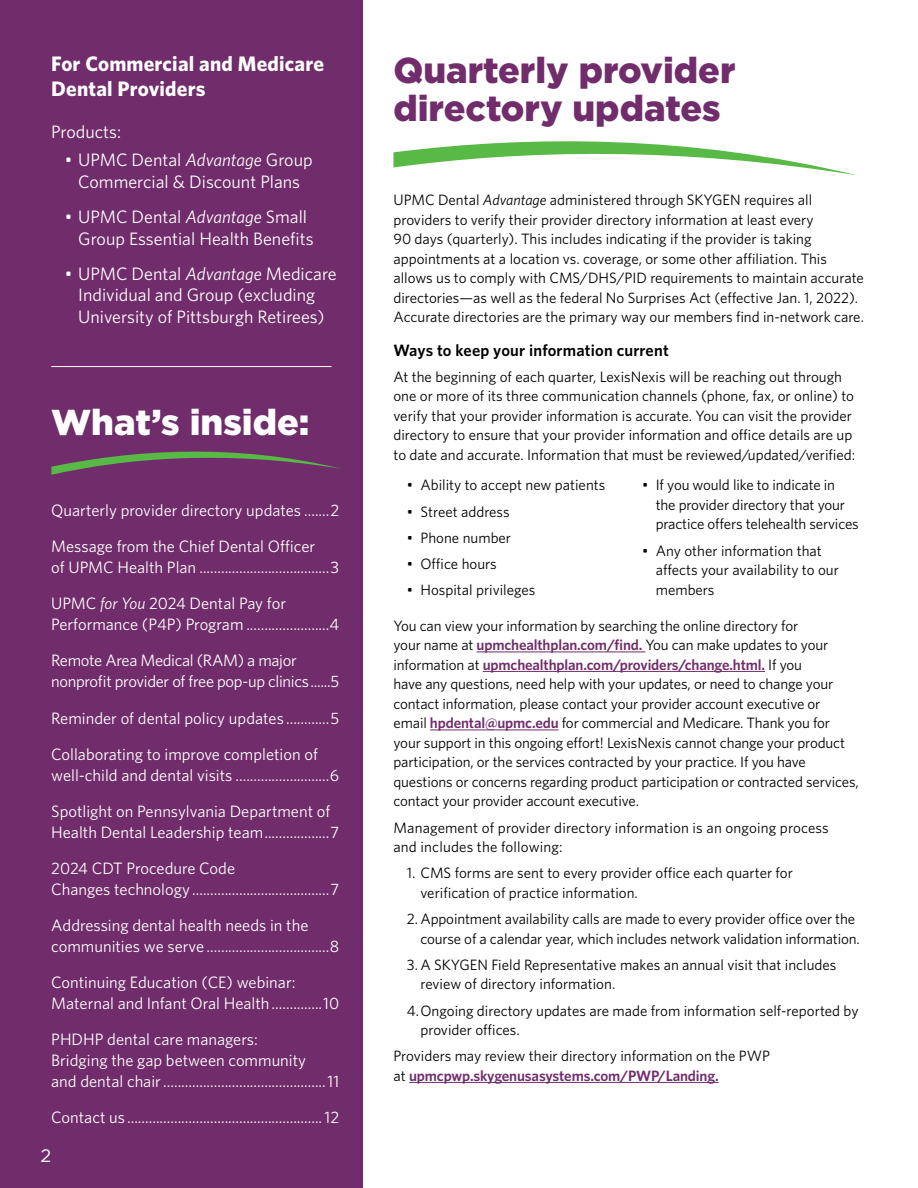
<style>
.page{position:relative;width:918px;height:1188px;background:#fff}
.page>*{position:absolute;margin:0;border:0;box-sizing:border-box;transform-origin:0 0}
.NEW_Headers{font:900 36px/38.1px "Gotham";color:#712c6b}
.NEW_Headers-2{font:900 36px "Gotham";color:#fff}
.NEW_Subhead{font:700 21px/25.2px "Whitney";letter-spacing:.01em;color:#fff}
.Body_Text_Tabs{font:18px/21.6px "Whitney";color:#fff;text-align:center}
.t1{font:18px "Gotham";color:#fff}
.NEW_Body_Text{font:16.5px/21px "Whitney";color:#fff}
.NEW_Body_Text-2{font:16.5px/21px "Whitney";letter-spacing:-.02em;color:#fff}
.Subheader{font:600 16.5px "Whitney";letter-spacing:.01em;color:#000}
.NEW_Body_Text-3{font:15px/19.5px "Whitney";color:#000}
.Body_Text_Tabs-2{font:15px/19.5px "Whitney";color:#000}
.s1{font-style:italic}
.s2{font-weight:600;color:#712c6b}
</style>
<div class="page">
<svg style="left:393px;top:141px;width:463px;height:34px"></svg>
<div style="left:0;top:0;width:363px;height:1188px;background:#712c6b"></div>
<hr style="left:477px;top:652px;width:168px;height:1px;background:#712c6b">
<hr style="left:483px;top:671px;width:282px;height:1px;background:#712c6b">
<hr style="left:430px;top:730px;width:129px;height:1px;background:#712c6b">
<hr style="left:409px;top:1082px;width:310px;height:1px;background:#712c6b">
<svg style="left:51px;top:451px;width:289px;height:24px"></svg>
<hr style="left:51px;top:366px;width:281px;height:1px;background:#fff">
<h3 class="NEW_Subhead" style="left:51px;top:51px;width:274px">For Commercial and Medicare<br>Dental Providers</h3>
<p class="Body_Text_Tabs" style="left:51px;top:121px;width:71px">Products:</p>
<p class="Body_Text_Tabs" style="left:65px;top:149px;width:249px">• UPMC Dental <span class="s1">Advantage</span> Group<br>Commercial &amp; Discount Plans</p>
<p class="Body_Text_Tabs" style="left:78px;top:206px;width:237px;text-align:left;text-indent:-14px">• UPMC Dental <span class="s1">Advantage</span> Small<br>Group Essential Health Benefits</p>
<p class="Body_Text_Tabs" style="left:65px;top:262px;width:274px">• UPMC Dental <span class="s1">Advantage</span> Medicare<br>Individual and Group (excluding<br>University of Pittsburgh Retirees)</p>
<h2 class="NEW_Headers-2" style="left:51px;top:398px;width:260px">What’s inside:</h2>
<p class="NEW_Body_Text" style="left:51px;top:499px;width:290px">Quarterly provider directory updates .......2</p>
<p class="NEW_Body_Text" style="left:51px;top:536px;width:290px">Message from the Chief Dental Officer<br>of UPMC Health Plan ....................................3</p>
<p class="NEW_Body_Text" style="left:51px;top:593px;width:290px">UPMC <span class="s1">for You</span> 2024 Dental Pay for<br>Performance (P4P) Program .......................4</p>
<p class="NEW_Body_Text-2" style="left:51px;top:650px;width:290px">Remote Area Medical (RAM) a major nonprofit provider of free pop-up clinics......5</p>
<p class="NEW_Body_Text" style="left:51px;top:707px;width:290px">Reminder of dental policy updates ............5</p>
<p class="NEW_Body_Text" style="left:51px;top:743px;width:290px">Collaborating to improve completion of well-child and dental visits ..........................6</p>
<p class="NEW_Body_Text" style="left:51px;top:800px;width:290px">Spotlight on Pennsylvania Department of<br>Health Dental Leadership team..................7</p>
<p class="NEW_Body_Text" style="left:51px;top:857px;width:290px">2024 CDT Procedure Code<br>Changes technology ......................................7</p>
<p class="NEW_Body_Text" style="left:51px;top:914px;width:290px">Addressing dental health needs in the communities we serve ..................................8</p>
<p class="NEW_Body_Text" style="left:51px;top:972px;width:290px">Continuing Education (CE) webinar:<br>Maternal and Infant Oral Health..............10</p>
<p class="NEW_Body_Text" style="left:51px;top:1029px;width:290px">PHDHP dental care managers:<br>Bridging the gap between community<br>and dental chair.............................................11</p>
<p class="NEW_Body_Text" style="left:51px;top:1107px;width:290px">Contact us ......................................................12</p>
<p class="t1" style="left:40px;top:1144px;width:12px">2</p>
<h2 class="NEW_Headers" style="left:393px;top:51px;width:344px">Quarterly provider directory updates</h2>
<p class="NEW_Body_Text-3" style="left:393px;top:190px;width:472px">UPMC Dental <span class="s1">Advantage</span> administered through SKYGEN requires all providers to verify their provider directory information at least every<br>90 days (quarterly). This includes indicating if the provider is taking appointments at a location vs. coverage, or some other affiliation. This allows us to comply with CMS/DHS/PID requirements to maintain accurate directories—as well as the federal No Surprises Act (effective Jan. 1, 2022).<br>Accurate directories are the primary way our members find in-network care.</p>
<p class="Subheader" style="left:393px;top:339px;width:277px">Ways to keep your information current</p>
<p class="NEW_Body_Text-3" style="left:393px;top:367px;width:463px">At the beginning of each quarter, LexisNexis will be reaching out through one or more of its three communication channels (phone, fax, or online) to verify that your provider information is accurate. You can visit the provider directory to ensure that your provider information and office details are up to date and accurate. Information that must be reviewed/updated/verified:</p>
<p class="Body_Text_Tabs-2" style="left:407px;top:475px;width:200px">• Ability to accept new patients</p>
<p class="Body_Text_Tabs-2" style="left:407px;top:501px;width:104px">• Street address</p>
<p class="Body_Text_Tabs-2" style="left:407px;top:528px;width:106px">• Phone number</p>
<p class="Body_Text_Tabs-2" style="left:407px;top:554px;width:91px">• Office hours</p>
<p class="Body_Text_Tabs-2" style="left:407px;top:580px;width:130px">• Hospital privileges</p>
<p class="Body_Text_Tabs-2" style="left:656px;top:475px;width:205px;text-indent:-14px">• If you would like to indicate in<br>the provider directory that your practice offers telehealth services</p>
<p class="Body_Text_Tabs-2" style="left:656px;top:540px;width:185px;text-indent:-14px">• Any other information that affects your availability to our members</p>
<p class="NEW_Body_Text-3" style="left:393px;top:616px;width:467px">You can view your information by searching the online directory for<br>your name at <span class="s2">upmchealthplan.com/find.</span> You can make updates to your information at <span class="s2">upmchealthplan.com/providers/change.html.</span> If you<br>have any questions, need help with your updates, or need to change your contact information, please contact your provider account executive or<br>email <span class="s2">hpdental@upmc.edu</span> for commercial and Medicare. Thank you for your support in this ongoing effort! LexisNexis cannot change your product participation, or the services contracted by your practice. If you have questions or concerns regarding product participation or contracted services, contact your provider account executive.</p>
<p class="NEW_Body_Text-3" style="left:393px;top:817px;width:437px">Management of provider directory information is an ongoing process and includes the following:</p>
<p class="Body_Text_Tabs-2" style="left:420px;top:863px;width:374px;text-indent:-14px">1. CMS forms are sent to every provider office each quarter for verification of practice information.</p>
<p class="Body_Text_Tabs-2" style="left:420px;top:909px;width:441px;text-indent:-14px">2. Appointment availability calls are made to every provider office over the course of a calendar year, which includes network validation information.</p>
<p class="Body_Text_Tabs-2" style="left:420px;top:955px;width:417px;text-indent:-14px">3. A SKYGEN Field Representative makes an annual visit that includes review of directory information.</p>
<p class="Body_Text_Tabs-2" style="left:420px;top:1000px;width:440px;text-indent:-14px">4.Ongoing directory updates are made from information self-reported by provider offices.</p>
<p class="NEW_Body_Text-3" style="left:393px;top:1046px;width:378px">Providers may review their directory information on the PWP at <span class="s2">upmcpwp.skygenusasystems.com/PWP/Landing.</span></p>
</div>
